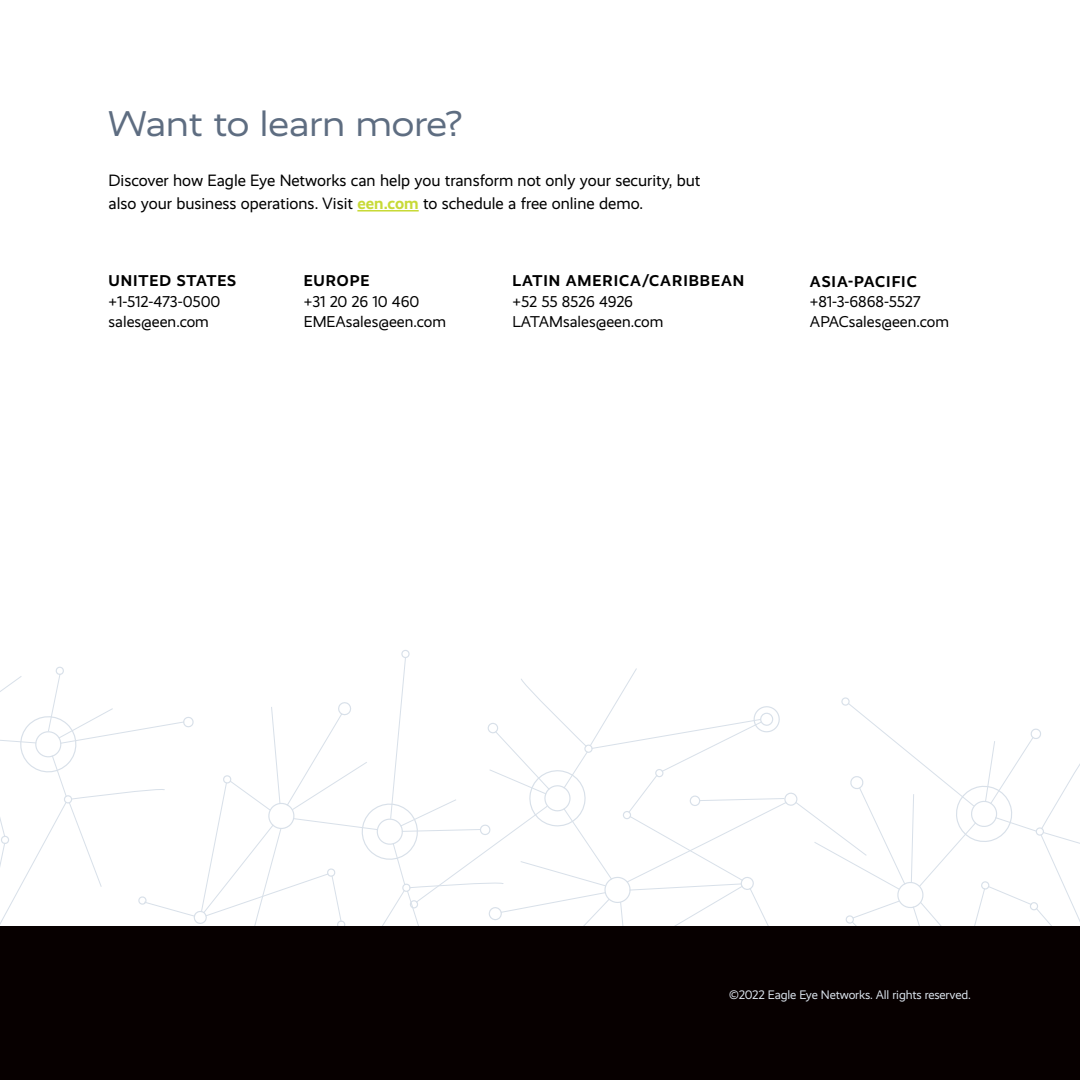
<style>
.page{position:relative;width:1080px;height:1080px;background:#fff}
.page>*{position:absolute;margin:0;border:0;box-sizing:border-box;transform-origin:0 0}
.t1{font:36px "Realist Wide";color:#5e6d81}
.t2{font:16.5px/22.5px "Realist";color:#000}
.t3{font:15.75px/20.2px "Realist";color:#000}
.t4{font:700 15.75px "Realist";letter-spacing:.06em;color:#000}
.t5{font:12.45px "Realist";letter-spacing:-.01em;color:#d8e0e9}
.s1{font-weight:700;color:#c8da37}
</style>
<div class="page">
<svg style="left:0;top:666px;width:137px;height:261px"></svg>
<svg style="left:519px;top:668px;width:295px;height:259px"></svg>
<svg style="left:193px;top:701px;width:209px;height:79px"></svg>
<svg style="left:142px;top:780px;width:362px;height:147px"></svg>
<svg style="left:851px;top:747px;width:229px;height:180px"></svg>
<hr style="left:357px;top:210px;width:62px;height:2px;background:#c8da37">
<div style="left:0;top:927px;width:1080px;height:153px;background:#070000"></div>
<h1 class="t1" style="left:108px;top:103px;width:355px">Want to learn more?</h1>
<p class="t2" style="left:109px;top:169px;width:593px">Discover how Eagle Eye Networks can help you transform not only your security, but also your business operations. Visit <span class="s1">een.com</span> to schedule a free online demo.</p>
<p class="t4" style="left:109px;top:272px;width:129px">UNITED STATES</p>
<p class="t3" style="left:109px;top:291px;width:114px">+1-512-473-0500 sales@een.com</p>
<p class="t4" style="left:304px;top:272px;width:67px">EUROPE</p>
<p class="t3" style="left:304px;top:291px;width:144px">+31 20 26 10 460<br>EMEAsales@een.com</p>
<p class="t4" style="left:512px;top:272px;width:233px">LATIN AMERICA/CARIBBEAN</p>
<p class="t3" style="left:512px;top:291px;width:153px">+52 55 8526 4926<br>LATAMsales@een.com</p>
<p class="t4" style="left:810px;top:272px;width:108px">ASIA-PACIFIC</p>
<p class="t3" style="left:810px;top:291px;width:141px">+81-3-6868-5527<br>APACsales@een.com</p>
<p class="t5" style="left:729px;top:988px;width:243px">©2022 Eagle Eye Networks. All rights reserved.</p>
</div>
